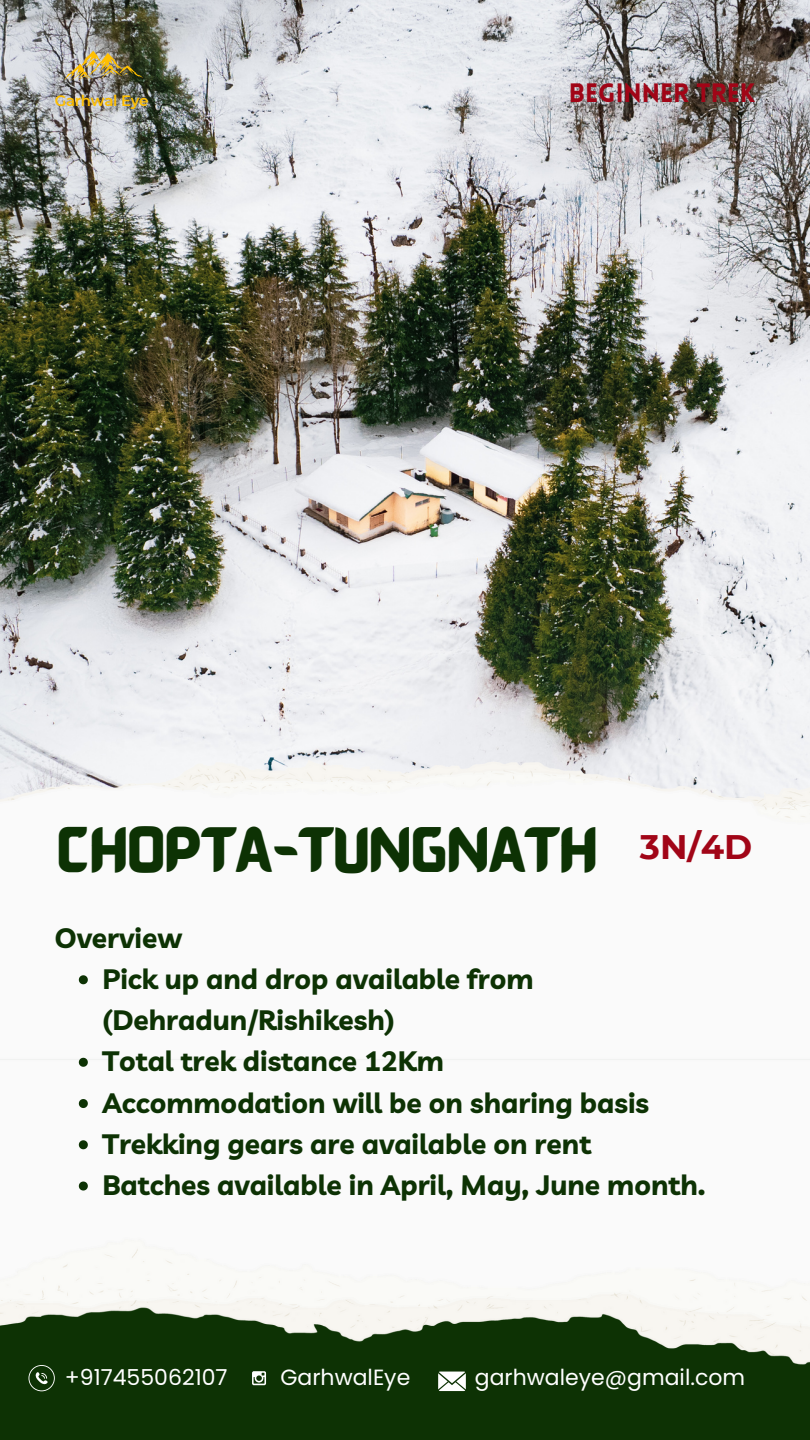
<style>
.page{position:relative;width:810px;height:1440px;background:#0d3204}
.page>*{position:absolute;margin:0;border:0;box-sizing:border-box;transform-origin:0 0}
.t1{font:47.8px "BARABARA Regular";letter-spacing:-.02em;color:#0d3204}
.t2{font:700 34px "Montserrat";color:#a10517}
.t3{font:700 28px/41.2px "Livvic";color:#0d3204}
.t4{font:900 26px "Lovelo";color:#a10517}
.t5{font:22px "Poppins";color:#fff}
.t6{font:600 15px "Montserrat";letter-spacing:-.02em;color:#ffbf00}
</style>
<div class="page">
<img style="left:0;top:0;width:810px;height:761px">
<img style="left:64px;top:51px;width:79px;height:30px">
<img style="left:0;top:761px;width:810px;height:631px">
<svg style="left:79px;top:975px;width:9px;height:9px"></svg>
<svg style="left:79px;top:1058px;width:9px;height:9px"></svg>
<svg style="left:79px;top:1099px;width:9px;height:9px"></svg>
<svg style="left:79px;top:1140px;width:9px;height:9px"></svg>
<svg style="left:79px;top:1182px;width:9px;height:9px"></svg>
<h3 class="t6" style="left:55px;top:91px;width:95px">Garhwal Eye</h3>
<p class="t4" style="left:569px;top:83px;width:188px">BEGINNER TREK</p>
<p class="t1" style="left:57px;top:817px;width:542px">CHOPTA-TUNGNATH</p>
<p class="t2" style="left:640px;top:826px;width:114px">3N/4D</p>
<p class="t3" style="left:55px;top:916px;width:129px">Overview</p>
<h1 class="t3" style="left:102px;top:958px;width:433px">Pick up and drop available from (Dehradun/Rishikesh)</h1>
<h2 class="t3" style="left:102px;top:1040px;width:343px">Total trek distance 12Km</h2>
<h4 class="t3" style="left:102px;top:1081px;width:548px">Accommodation will be on sharing basis</h4>
<p class="t3" style="left:102px;top:1123px;width:490px">Trekking gears are available on rent</p>
<p class="t3" style="left:102px;top:1164px;width:605px">Batches available in April, May, June month.</p>
<p class="t5" style="left:65px;top:1362px;width:164px">+917455062107</p>
<p class="t5" style="left:280px;top:1362px;width:131px">GarhwalEye</p>
<p class="t5" style="left:475px;top:1362px;width:272px">garhwaleye@gmail.com</p>
</div>
